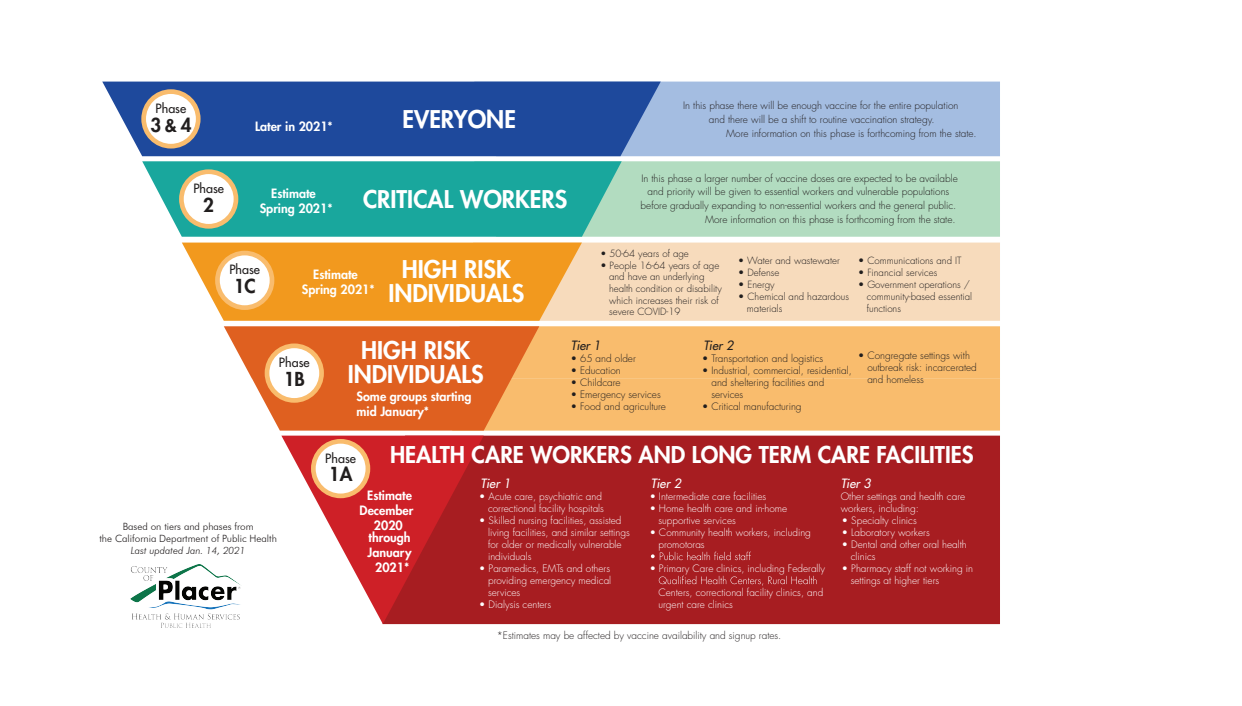
<style>
.page{position:relative;width:1242px;height:706px;background:#fff}
.page>*{position:absolute;margin:0;border:0;box-sizing:border-box;transform-origin:0 0}
.t1{font:800 23.75px/23.8px "Futura Std";color:#fff;text-align:center}
.t2{font:800 22.5px "Futura Std";color:#fff}
.t3{font:800 18.75px "Futura Std";color:#211e1e}
.t4{font:800 12.5px/15px "Futura Std";color:#fff;text-align:center}
.t5{font:500 12.5px "Futura Std";color:#211e1e}
.t6{font:italic 500 12.5px "Futura Std";color:#fff}
.t7{font:italic 500 12.5px "Futura Std";color:#211e1e}
.t8{font:300 10px/12px "Futura Std";color:#fff}
.t9{font:300 10px/13.8px "Futura Std";color:#231f20;text-align:center}
.t10{font:300 10px/12px "Futura Std";color:#211e1e}
.t11{font:300 10px/12px "Futura BT";color:#231f20;text-align:center}
.t12{font:italic 300 10px "Futura BT";color:#231f20}
.t13{font:300 9.75px/11.6px "Futura Std";color:#211e1e}
.s1{font-size:17px}
.s2{font-size:10px}
</style>
<div class="page">
<div style="left:621px;top:161px;width:378px;height:76px;background:#b2dcc0"></div>
<div style="left:660px;top:82px;width:339px;height:74px;background:#a4bde1"></div>
<div style="left:382px;top:435px;width:617px;height:189px;background:#a71d21"></div>
<svg style="left:142px;top:161px;width:479px;height:76px;background:#2cada3"></svg>
<svg style="left:182px;top:242px;width:817px;height:188px;background:#f3b472"></svg>
<svg style="left:102px;top:82px;width:558px;height:74px;background:#2c54a2"></svg>
<svg style="left:281px;top:435px;width:202px;height:188px;fill:#ce2027"></svg>
<svg style="left:650px;top:551px;width:100px;height:9px"></svg>
<svg style="left:658px;top:575px;width:158px;height:10px;background:#b1383b"></svg>
<div style="left:144px;top:92px;width:54px;height:54px;background:#fff;border-radius:50%"></div>
<div style="left:141px;top:89px;width:59px;height:59px;border:5px solid #f9bc6d;border-radius:50%"></div>
<div style="left:181px;top:172px;width:55px;height:54px;background:#fff;border-radius:50%"></div>
<div style="left:179px;top:169px;width:59px;height:59px;border:5px solid #f9bc6d;border-radius:50%"></div>
<div style="left:217px;top:253px;width:55px;height:54px;background:#fff;border-radius:50%"></div>
<div style="left:215px;top:251px;width:59px;height:59px;border:5px solid #f9bc6d;border-radius:50%"></div>
<div style="left:267px;top:346px;width:54px;height:54px;background:#fff;border-radius:50%"></div>
<div style="left:264px;top:343px;width:60px;height:59px;border:5px solid #f9bc6d;border-radius:50%"></div>
<div style="left:313px;top:441px;width:55px;height:54px;background:#fff;border-radius:50%"></div>
<div style="left:311px;top:439px;width:59px;height:59px;border:5px solid #f9bc6d;border-radius:50%"></div>
<img style="left:130px;top:564px;width:111px;height:63px">
<p class="t5" style="left:156px;top:100px;width:32px">Phase</p>
<h3 class="t3" style="left:150px;top:113px;width:43px">3 <span class="s1">&amp;</span>4</h3>
<p class="t5" style="left:193px;top:180px;width:32px">Phase</p>
<h3 class="t3" style="left:203px;top:193px;width:12px">2</h3>
<p class="t4" style="left:255px;top:119px;width:79px">Later in 2021*</p>
<h1 class="t1" style="left:402px;top:108px;width:115px">EVERYONE</h1>
<p class="t4" style="left:260px;top:185px;width:74px">Estimate<br>Spring 2021*</p>
<h1 class="t1" style="left:363px;top:187px;width:206px">CRITICAL WORKERS</h1>
<p class="t9" style="left:683px;top:99px;width:277px">In this phase there will be enough vaccine for the entire population and there will be a shift to routine vaccination strategy.</p>
<p class="t9" style="left:726px;top:127px;width:252px">More information on this phase is forthcoming from the state.</p>
<p class="t9" style="left:641px;top:171px;width:318px">In this phase a larger number of vaccine doses are expected to be available</p>
<p class="t9" style="left:647px;top:185px;width:303px">and priority will be given to essential workers and vulnerable populations</p>
<p class="t9" style="left:640px;top:199px;width:317px">before gradually expanding to non-essential workers and the general public.</p>
<p class="t9" style="left:705px;top:212px;width:252px">More information on this phase is forthcoming from the state.</p>
<p class="t5" style="left:229px;top:262px;width:32px">Phase</p>
<h3 class="t3" style="left:234px;top:274px;width:24px">1C</h3>
<h1 class="t1" style="left:388px;top:257px;width:137px">HIGH RISK<br>INDIVIDUALS</h1>
<h1 class="t1" style="left:348px;top:338px;width:137px">HIGH RISK<br>INDIVIDUALS</h1>
<p class="t4" style="left:302px;top:267px;width:74px">Estimate<br>Spring 2021*</p>
<p class="t5" style="left:279px;top:354px;width:32px">Phase</p>
<h3 class="t3" style="left:283px;top:367px;width:23px">1B</h3>
<p class="t4" style="left:356px;top:388px;width:116px;text-align:left">Some groups starting mid January*</p>
<p class="t13" style="left:600px;top:247px;width:90px">• 50-64 years of age</p>
<p class="t13" style="left:609px;top:259px;width:114px;text-indent:-9px"><span class="s2">•</span> People 16-64 years of age and have an underlying health condition or disability which increases their risk of severe COVID-19</p>
<p class="t13" style="left:738px;top:255px;width:103px">• Water and wastewater</p>
<p class="t13" style="left:738px;top:267px;width:43px"><span class="s2">•</span> Defense</p>
<p class="t13" style="left:738px;top:279px;width:38px"><span class="s2">•</span> Energy</p>
<p class="t13" style="left:746px;top:291px;width:104px;text-indent:-9px"><span class="s2">•</span> Chemical and hazardous materials</p>
<p class="t13" style="left:857px;top:255px;width:105px"><span class="s2">•</span> Communications and IT</p>
<p class="t13" style="left:857px;top:267px;width:81px"><span class="s2">•</span> Financial services</p>
<p class="t13" style="left:866px;top:279px;width:107px;text-indent:-9px"><span class="s2">•</span> Government operations / community-based essential functions</p>
<p class="t7" style="left:570px;top:337px;width:32px">Tier 1</p>
<p class="t10" style="left:570px;top:352px;width:66px">• 65 and older</p>
<p class="t10" style="left:570px;top:364px;width:51px">• Education</p>
<p class="t10" style="left:570px;top:376px;width:51px">• Childcare</p>
<p class="t10" style="left:570px;top:388px;width:91px">• Emergency services</p>
<p class="t10" style="left:570px;top:400px;width:97px">• Food and agriculture</p>
<p class="t7" style="left:703px;top:337px;width:32px">Tier 2</p>
<p class="t10" style="left:702px;top:352px;width:123px">• Transportation and logistics</p>
<p class="t10" style="left:711px;top:364px;width:142px;text-indent:-9px">• Industrial, commercial, residential, and sheltering facilities and services</p>
<p class="t10" style="left:702px;top:400px;width:101px">• Critical manufacturing</p>
<p class="t10" style="left:867px;top:350px;width:111px;text-indent:-9px">• Congregate settings with outbreak risk: incarcerated and homeless</p>
<p class="t11" style="left:99px;top:520px;width:179px">Based on tiers and phases from<br>the California Department of Public Health</p>
<p class="t12" style="left:131px;top:544px;width:116px">Last updated Jan. 14, 2021</p>
<h2 class="t2" style="left:390px;top:440px;width:585px">HEALTH CARE WORKERS AND LONG TERM CARE FACILITIES</h2>
<p class="t5" style="left:325px;top:450px;width:32px">Phase</p>
<h3 class="t3" style="left:329px;top:462px;width:25px">1A</h3>
<p class="t6" style="left:650px;top:475px;width:32px">Tier 2</p>
<p class="t8" style="left:649px;top:490px;width:118px">• Intermediate care facilities</p>
<p class="t8" style="left:658px;top:502px;width:130px;text-indent:-9px">• Home health care and in-home supportive services</p>
<p class="t8" style="left:658px;top:526px;width:154px;text-indent:-9px">• Community health workers, including promotoras</p>
<p class="t8" style="left:649px;top:562px;width:177px">• Primary Care clinics, including Federally</p>
<p class="t8" style="left:658px;top:586px;width:166px">Centers, correctional facility clinics, and urgent care clinics</p>
<p class="t6" style="left:840px;top:475px;width:32px">Tier 3</p>
<p class="t8" style="left:840px;top:490px;width:126px">Other settings and health care workers, including:</p>
<p class="t8" style="left:841px;top:514px;width:76px">• Specialty clinics</p>
<p class="t8" style="left:841px;top:526px;width:89px">• Laboratory workers</p>
<p class="t8" style="left:850px;top:538px;width:118px;text-indent:-9px">• Dental and other oral health clinics</p>
<p class="t8" style="left:850px;top:562px;width:124px;text-indent:-9px">• Pharmacy staff not working in settings at higher tiers</p>
<p class="t6" style="left:480px;top:475px;width:32px">Tier 1</p>
<p class="t8" style="left:479px;top:490px;width:126px;text-align:right">• Acute care, psychiatric and correctional facility hospitals</p>
<p class="t8" style="left:488px;top:514px;width:143px;text-indent:-9px">• Skilled nursing facilities, assisted living facilities, and similar settings for older or medically vulnerable individuals</p>
<p class="t8" style="left:488px;top:562px;width:125px;text-indent:-9px">• Paramedics, EMTs and others providing emergency medical services</p>
<p class="t8" style="left:479px;top:598px;width:73px">• Dialysis centers</p>
<p class="t4" style="left:359px;top:487px;width:55px">Estimate<br>December<br>2020</p>
<p class="t4" style="left:367px;top:529px;width:46px">through<br>January<br>2021*</p>
<p class="t9" style="left:496px;top:628px;width:286px">*Estimates may be affected by vaccine availability and signup rates.</p>
</div>
